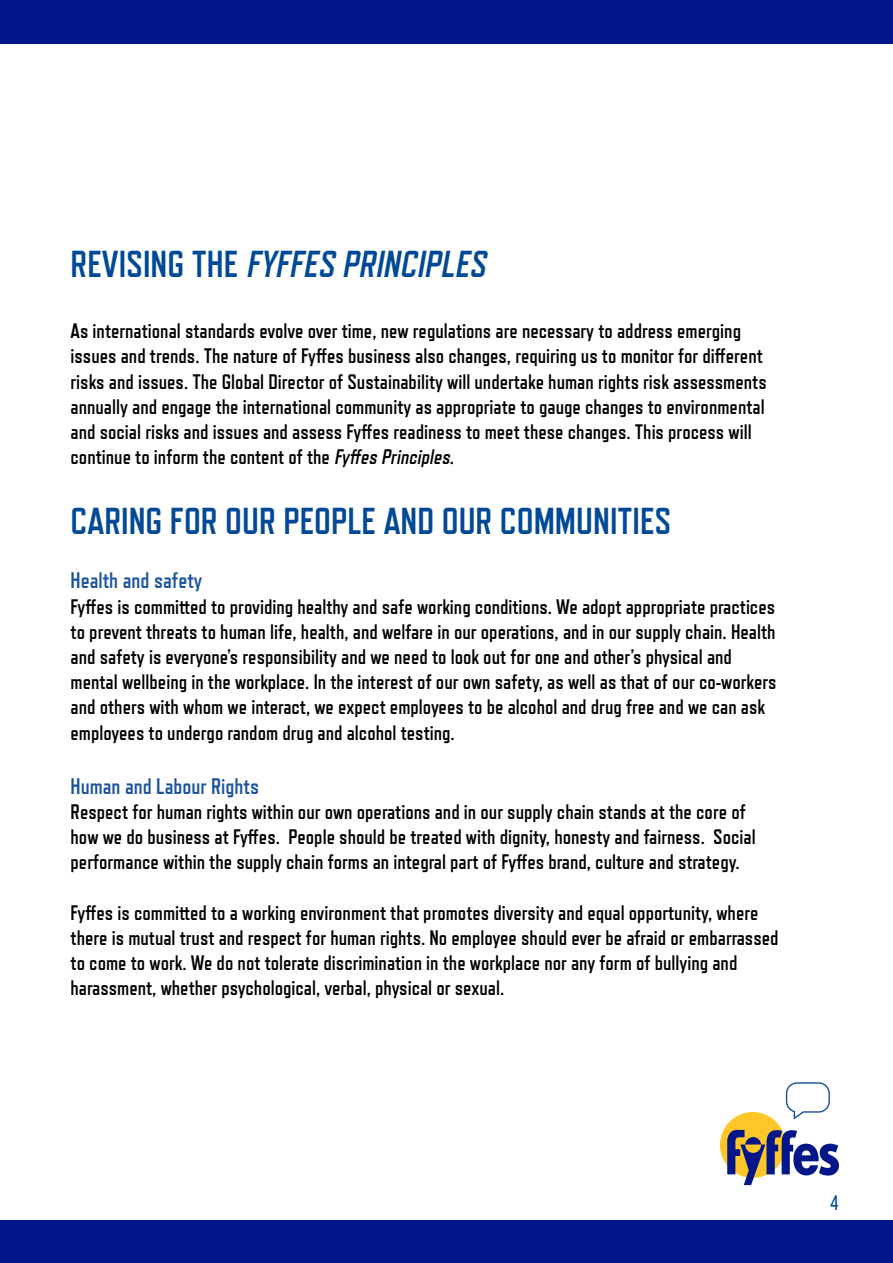
<style>
.page{position:relative;width:893px;height:1263px;background:#fff}
.page>*{position:absolute;margin:0;border:0;box-sizing:border-box;transform-origin:0 0}
.t1{font:700 37.5px "Refrigerator Deluxe";color:#004996}
.t2{font:italic 700 37.5px "Refrigerator Deluxe";color:#004996}
.t3{font:700 22.5px "Refrigerator Deluxe";color:#1a529f}
.t4{font:700 21px/25.2px "Refrigerator Deluxe";color:#000}
.t5{font:21px "Refrigerator Deluxe";color:#004996}
.s1{font-style:normal}
.s2{font-style:italic}
</style>
<div class="page">
<svg style="left:785px;top:1082px;width:45px;height:36px"></svg>
<div style="left:0;top:1220px;width:893px;height:43px;background:#001689"></div>
<div style="left:0;top:0;width:893px;height:43px;background:#001689"></div>
<div style="left:720px;top:1112px;width:66px;height:66px;background:#ffc629;border-radius:50%"></div>
<svg style="left:727px;top:1130px;width:112px;height:55px"></svg>
<h1 class="t2" style="left:71px;top:242px;width:424px"><span class="s1">R E V I S I N G T H E</span> FYFFES PRINCIPLES</h1>
<p class="t4" style="left:71px;top:318px;width:698px">As international standards evolve over time, new regulations are necessary to address emerging issues and trends. The nature of Fyffes business also changes, requiring us to monitor for different risks and issues. The Global Director of Sustainability will undertake human rights risk assessments annually and engage the international community as appropriate to gauge changes to environmental and social risks and issues and assess Fyffes readiness to meet these changes. This process will continue to inform the content of the <span class="s2">Fyffes Principles</span>.</p>
<h1 class="t1" style="left:71px;top:499px;width:602px">CARING FOR OUR PEOPLE AND OUR COMMUNITIES</h1>
<p class="t3" style="left:71px;top:567px;width:133px">Health and safety</p>
<p class="t4" style="left:71px;top:594px;width:707px">Fyffes is committed to providing healthy and safe working conditions. We adopt appropriate practices to prevent threats to human life, health, and welfare in our operations, and in our supply chain. Health and safety is everyone’s responsibility and we need to look out for one and other’s physical and mental wellbeing in the workplace. In the interest of our own safety, as well as that of our co-workers and others with whom we interact, we expect employees to be alcohol and drug free and we can ask employees to undergo random drug and alcohol testing.</p>
<p class="t3" style="left:71px;top:773px;width:190px">Human and Labour Rights</p>
<p class="t4" style="left:71px;top:799px;width:687px">Respect for human rights within our own operations and in our supply chain stands at the core of how we do business at Fyffes. People should be treated with dignity, honesty and fairness. Social performance within the supply chain forms an integral part of Fyffes brand, culture and strategy.</p>
<p class="t4" style="left:71px;top:900px;width:709px">Fyffes is committed to a working environment that promotes diversity and equal opportunity, where there is mutual trust and respect for human rights. No employee should ever be afraid or embarrassed to come to work. We do not tolerate discrimination in the workplace nor any form of bullying and harassment, whether psychological, verbal, physical or sexual.</p>
<p class="t5" style="left:830px;top:1190px;width:11px">4</p>
</div>
